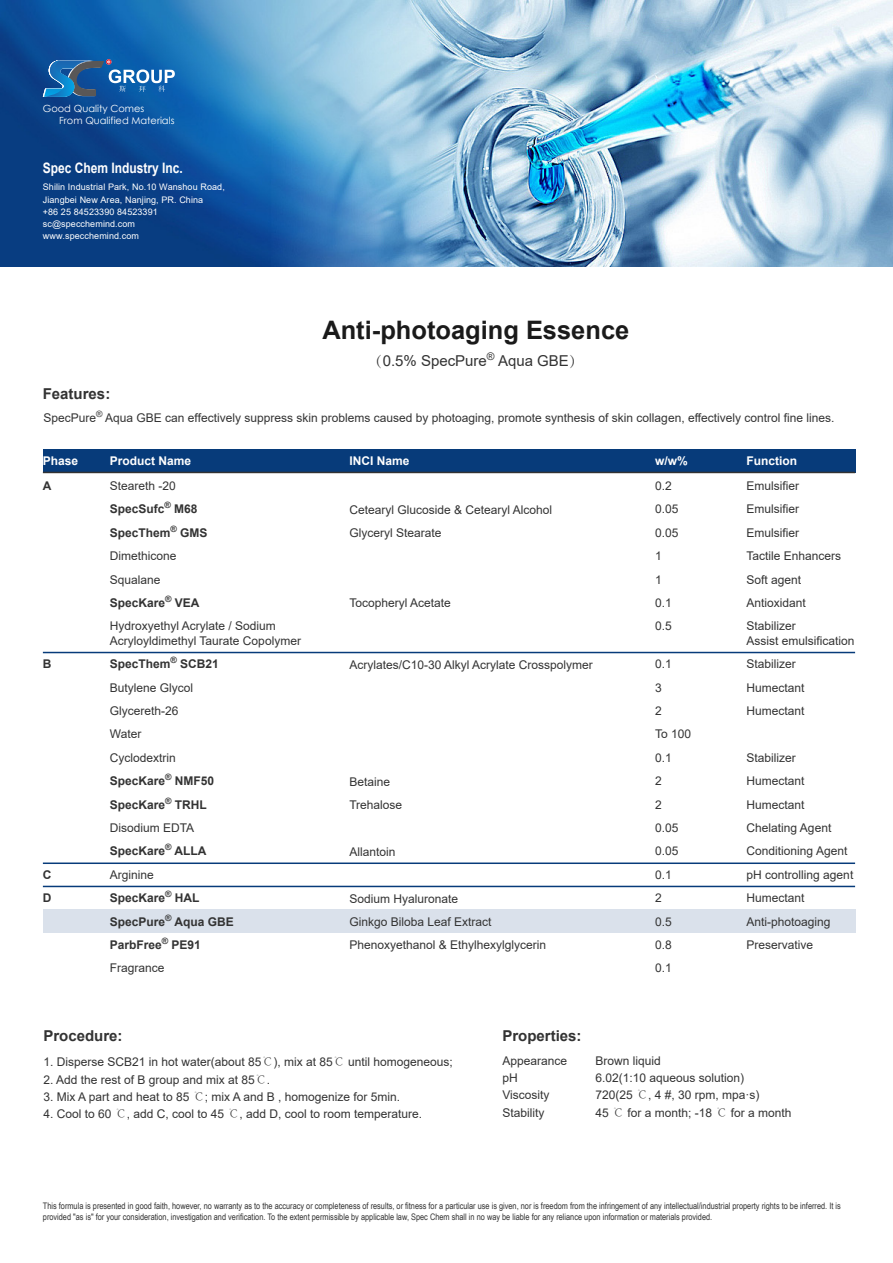
<style>
.page{position:relative;width:893px;height:1263px;background:#fff}
.page>*{position:absolute;margin:0;border:0;box-sizing:border-box;transform-origin:0 0}
.t1{font:700 25.5px "Arial";color:#1a1a1a}
.t2{font:700 15px "Arial";color:#333}
.t3{font:15px "Arial";color:#333}
.t4{font:700 14.4px "Arial";color:#fff;scale:.83 1}
.t5{font:12px/23.4px "Arial";color:#333}
.t6{font:700 12px "Arial";color:#fff}
.t7{font:700 12px "Arial";color:#333}
.t8{font:9.9px/12.6px "Century Gothic";color:#fff}
.t9{font:9px/10.8px "Arial Narrow";color:#333}
.t10{font:9px/12.1px "Arial";letter-spacing:.01em;color:#fff}
.s1{font-family:"Adobe Song Std";font-weight:300}
.s2{font-weight:700}
</style>
<div class="page">
<img style="left:0;top:0;width:893px;height:266px">
<div style="left:43px;top:449px;width:812px;height:23px;background:#073b7a"></div>
<div style="left:43px;top:909px;width:812px;height:24px;background:#dae1eb"></div>
<hr style="left:43px;top:472px;width:812px;height:1px;background:#333">
<hr style="left:43px;top:862px;width:812px;height:2px;background:#073b7a">
<hr style="left:43px;top:652px;width:812px;height:1px;background:#073b7a">
<hr style="left:43px;top:886px;width:812px;height:1px;background:#073b7a">
<svg style="left:43px;top:59px;width:132px;height:38px;background:#2e70ac"></svg>
<p class="t8" style="left:59px;top:102px;width:117px;text-indent:-16px">Good Quality Comes<br>From Qualified Materials</p>
<p class="t4" style="left:43px;top:158px;width:170px">Spec Chem Industry Inc.</p>
<p class="t10" style="left:43px;top:181px;width:184px">Shilin Industrial Park, No.10 Wanshou Road,<br>Jiangbei New Area, Nanjing, PR. China<br>+86 25 84523390 84523391 sc@specchemind.com www.specchemind.com</p>
<p class="t2" style="left:43px;top:383px;width:69px">Features:</p>
<h1 class="t1" style="left:322px;top:312px;width:308px">Anti-photoaging Essence</h1>
<p class="t3" style="left:368px;top:351px;width:218px"><span class="s1">（</span>0.5% SpecPure<sup>®</sup> Aqua GBE<span class="s1">）</span></p>
<p class="t5" style="left:43px;top:406px;width:793px">SpecPure<sup>®</sup> Aqua GBE can effectively suppress skin problems caused by photoaging, promote synthesis of skin collagen, effectively control fine lines.</p>
<p class="t6" style="left:43px;top:453px;width:37px">Phase</p>
<p class="t6" style="left:110px;top:453px;width:83px">Product Name</p>
<p class="t6" style="left:349px;top:453px;width:62px">INCI Name</p>
<p class="t6" style="left:655px;top:453px;width:34px">w/w%</p>
<p class="t6" style="left:747px;top:453px;width:52px">Function</p>
<p class="t7" style="left:43px;top:477px;width:10px">A</p>
<p class="t5" style="left:110px;top:474px;width:168px">Steareth -20<br><span class="s2">SpecSufc</span><sup>®</sup> <span class="s2">M68<br>SpecThem</span><sup>®</sup> <span class="s2">GMS<br></span>Dimethicone<br>Squalane<br><span class="s2">SpecKare</span><sup>®</sup> <span class="s2">VEA<br></span>Hydroxyethyl Acrylate / Sodium</p>
<p class="t5" style="left:110px;top:629px;width:193px">Acryloyldimethyl Taurate Copolymer<br><span class="s2">SpecThem</span><sup>®</sup> <span class="s2">SCB21<br></span>Butylene Glycol<br>Glycereth-26<br>Water<br>Cyclodextrin<br><span class="s2">SpecKare</span><sup>®</sup> <span class="s2">NMF50<br>SpecKare</span><sup>®</sup> <span class="s2">TRHL<br></span>Disodium EDTA<br><span class="s2">SpecKare</span><sup>®</sup> <span class="s2">ALLA<br></span>Arginine<br><span class="s2">SpecKare</span><sup>®</sup> <span class="s2">HAL<br>SpecPure</span><sup>®</sup> <span class="s2">Aqua GBE<br>ParbFree</span><sup>®</sup> <span class="s2">PE91<br></span>Fragrance</p>
<p class="t5" style="left:747px;top:474px;width:96px">Emulsifier<br>Emulsifier<br>Emulsifier<br>Tactile Enhancers<br>Soft agent<br>Antioxidant<br>Stabilizer</p>
<p class="t5" style="left:747px;top:629px;width:110px">Assist emulsification<br>Stabilizer<br>Humectant<br>Humectant</p>
<p class="t5" style="left:747px;top:746px;width:108px">Stabilizer<br>Humectant<br>Humectant<br>Chelating Agent<br>Conditioning Agent pH controlling agent<br>Humectant<br>Anti-photoaging<br>Preservative</p>
<p class="t5" style="left:655px;top:474px;width:25px">0.2<br>0.05<br>0.05<br>1<br>1<br>0.1<br>0.5</p>
<p class="t5" style="left:655px;top:652px;width:38px">0.1<br>3<br>2<br>To 100<br>0.1<br>2<br>2<br>0.05<br>0.05<br>0.1<br>2<br>0.5<br>0.8<br>0.1</p>
<p class="t5" style="left:349px;top:498px;width:204px">Cetearyl Glucoside &amp; Cetearyl Alcohol<br>Glyceryl Stearate</p>
<p class="t5" style="left:349px;top:591px;width:103px">Tocopheryl Acetate</p>
<p class="t7" style="left:43px;top:655px;width:10px">B</p>
<p class="t5" style="left:349px;top:653px;width:245px">Acrylates/C10-30 Alkyl Acrylate Crosspolymer</p>
<p class="t5" style="left:349px;top:770px;width:54px">Betaine<br>Trehalose</p>
<p class="t5" style="left:349px;top:840px;width:48px">Allantoin</p>
<p class="t5" style="left:349px;top:887px;width:198px">Sodium Hyaluronate<br>Ginkgo Biloba Leaf Extract<br>Phenoxyethanol &amp; Ethylhexylglycerin</p>
<p class="t7" style="left:43px;top:866px;width:10px">C</p>
<p class="t7" style="left:43px;top:889px;width:10px">D</p>
<p class="t2" style="left:43px;top:1025px;width:81px">Procedure:</p>
<p class="t2" style="left:502px;top:1025px;width:81px">Properties:</p>
<p class="t5" style="left:43px;top:1050px;width:411px">1. Disperse SCB21 in hot water(about 85<span class="s1">℃</span>), mix at 85<span class="s1">℃</span> until homogeneous;</p>
<p class="t5" style="left:43px;top:1067px;width:228px">2. Add the rest of B group and mix at 85<span class="s1">℃</span>.</p>
<p class="t5" style="left:43px;top:1085px;width:358px">3. Mix A part and heat to 85 <span class="s1">℃</span>; mix A and B , homogenize for 5min.</p>
<p class="t5" style="left:43px;top:1102px;width:380px">4. Cool to 60 <span class="s1">℃</span>, add C, cool to 45 <span class="s1">℃</span>, add D, cool to room temperature.</p>
<p class="t5" style="left:502px;top:1052px;width:66px;line-height:17.4px">Appearance pH<br>Viscosity<br>Stability</p>
<p class="t5" style="left:595px;top:1052px;width:198px;line-height:17.4px">Brown liquid<br>6.02(1:10 aqueous solution)<br>720(25 <span class="s1">℃</span>, 4 #, 30 rpm, mpa·s)<br>45 <span class="s1">℃</span> for a month; -18 <span class="s1">℃</span> for a month</p>
<p class="t9" style="left:43px;top:1200px;width:799px">This formula is presented in good faith, however, no warranty as to the accuracy or completeness of results, or fitness for a particular use is given, nor is freedom from the infringement of any intellectual/industrial property rights to be inferred. It is provided "as is" for your consideration, investigation and verification. To the extent permissible by applicable law, Spec Chem shall in no way be liable for any reliance upon information or materials provided.</p>
</div>
